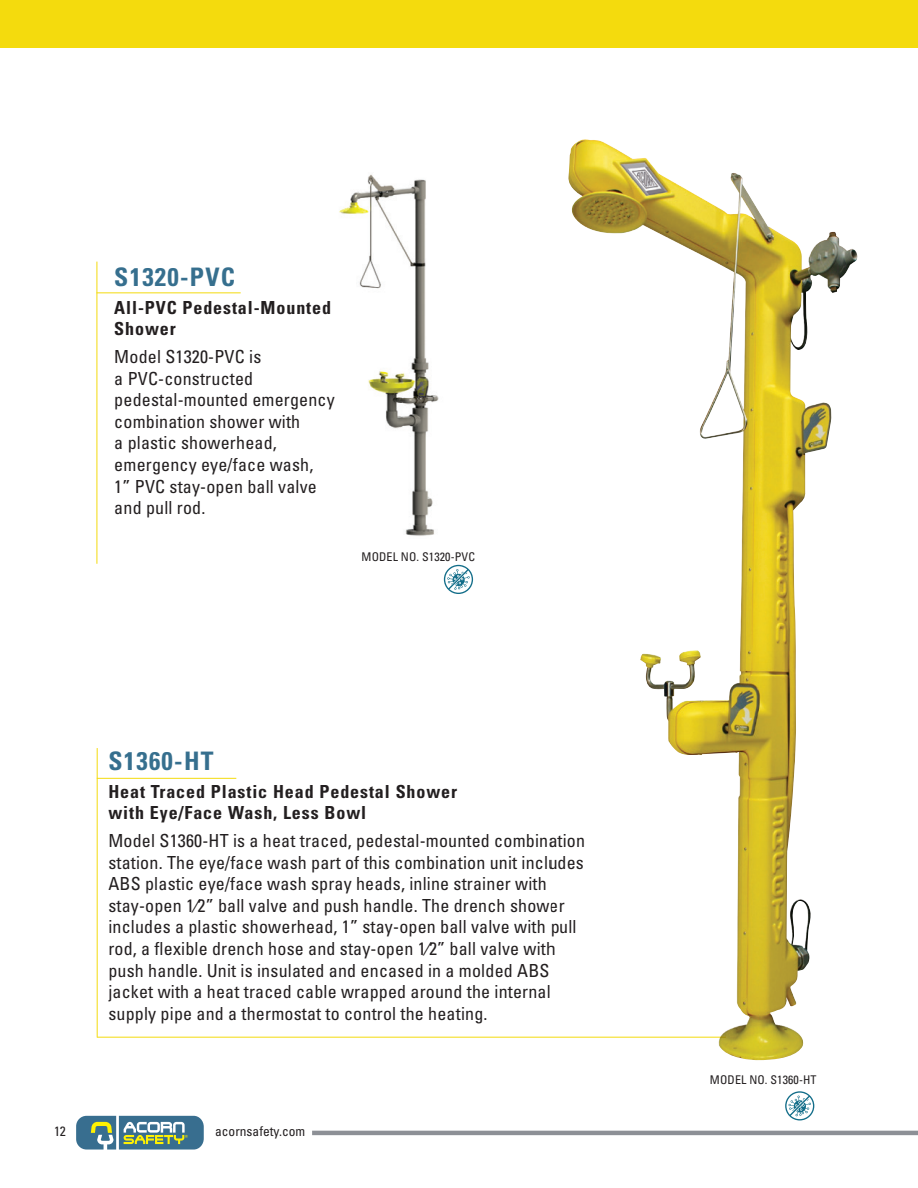
<style>
.page{position:relative;width:918px;height:1188px;background:#fff}
.page>*{position:absolute;margin:0;border:0;box-sizing:border-box;transform-origin:0 0}
.t1{font:700 condensed 25.5px "Univers";letter-spacing:.05em;color:#366f8e}
.t2{font:condensed 18px/21.6px "Univers";letter-spacing:.01em;color:#231f20}
.t3{font:700 condensed 18px/21px "Univers";letter-spacing:.05em;color:#231f20}
.t4{font:condensed 13.5px "Univers";color:#231f20}
.t5{font:condensed 12px "Univers";letter-spacing:.01em;color:#231f20}
</style>
<div class="page">
<svg style="left:76px;top:1116px;width:128px;height:34px;background:#6b9293"></svg>
<hr style="left:312px;top:1131px;width:606px;height:4px;background:#8d9096">
<div style="left:0;top:0;width:918px;height:47px;background:#f4db0d"></div>
<img style="left:339px;top:174px;width:100px;height:362px">
<hr style="left:97px;top:262px;width:1px;height:302px;background:#f4db0d">
<hr style="left:97px;top:292px;width:144px;height:1px;background:#f4db0d">
<hr style="left:97px;top:778px;width:139px;height:1px;background:#f4db0d">
<hr style="left:97px;top:748px;width:1px;height:290px;background:#f4db0d">
<hr style="left:97px;top:1037px;width:629px;height:1px;background:#f4db0d">
<img style="left:567px;top:141px;width:237px;height:919px">
<svg style="left:444px;top:565px;width:29px;height:29px"></svg>
<svg style="left:785px;top:1091px;width:29px;height:29px"></svg>
<p class="t1" style="left:114px;top:261px;width:122px">S1320-PVC</p>
<p class="t3" style="left:114px;top:296px;width:218px">All-PVC Pedestal-Mounted<br>Shower</p>
<p class="t2" style="left:114px;top:345px;width:222px">Model S1320-PVC is<br>a PVC-constructed pedestal-mounted emergency combination shower with<br>a plastic showerhead, emergency eye/face wash,<br>1” PVC stay-open ball valve and pull rod.</p>
<p class="t5" style="left:362px;top:549px;width:115px">MODEL NO. S1320-PVC</p>
<p class="t1" style="left:108px;top:745px;width:107px">S1360-HT</p>
<p class="t3" style="left:108px;top:781px;width:350px">Heat Traced Plastic Head Pedestal Shower with Eye/Face Wash, Less Bowl</p>
<p class="t2" style="left:108px;top:829px;width:478px">Model S1360-HT is a heat traced, pedestal-mounted combination station. The eye/face wash part of this combination unit includes ABS plastic eye/face wash spray heads, inline strainer with stay-open 1⁄2” ball valve and push handle. The drench shower includes a plastic showerhead, 1” stay-open ball valve with pull rod, a flexible drench hose and stay-open 1⁄2” ball valve with push handle. Unit is insulated and encased in a molded ABS jacket with a heat traced cable wrapped around the internal supply pipe and a thermostat to control the heating.</p>
<p class="t4" style="left:54px;top:1122px;width:13px">12</p>
<p class="t4" style="left:215px;top:1122px;width:92px">acornsafety.com</p>
<p class="t5" style="left:710px;top:1073px;width:108px">MODEL NO. S1360-HT</p>
</div>
